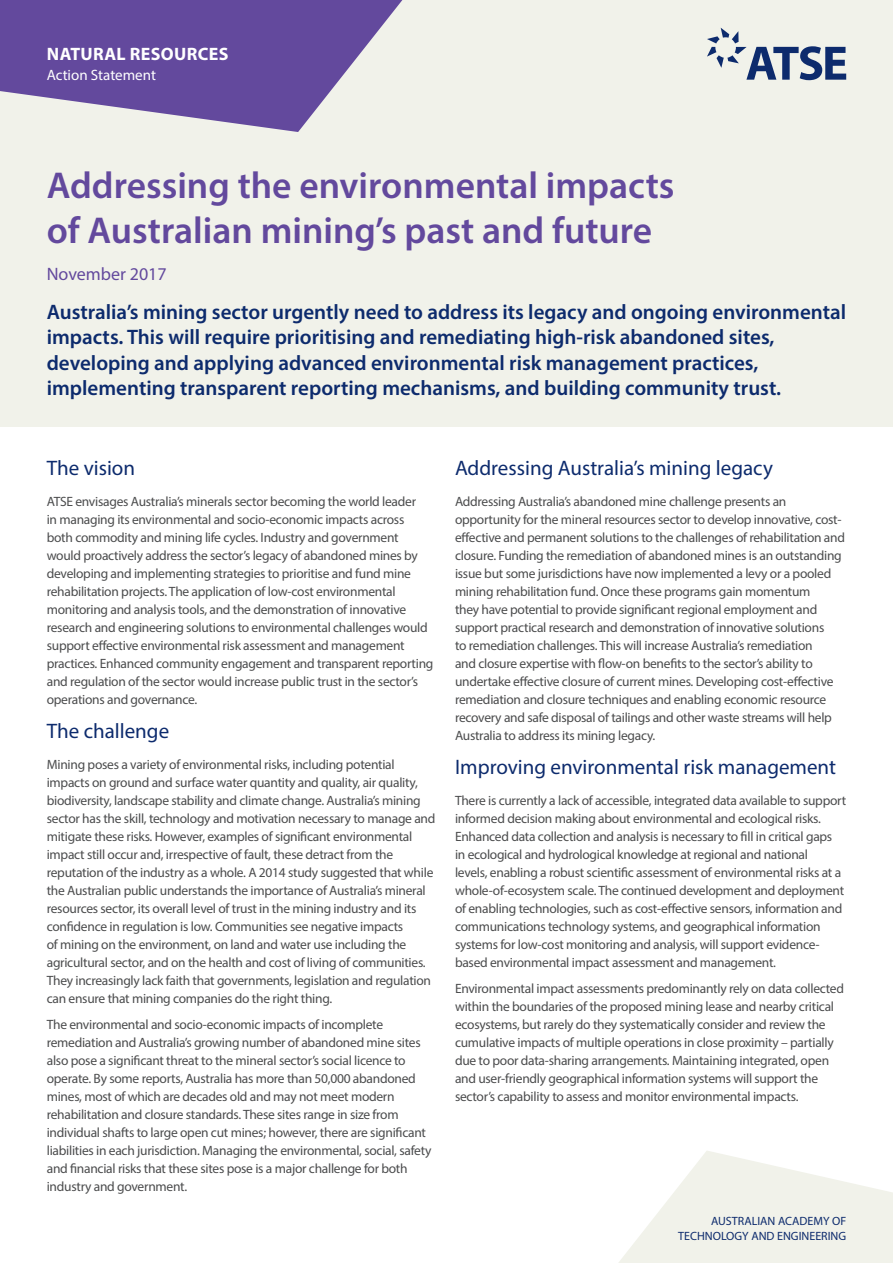
<style>
.page{position:relative;width:893px;height:1263px;background:#fff}
.page>*{position:absolute;margin:0;border:0;box-sizing:border-box;transform-origin:0 0}
.Document_Title{font:600 37.5px/45px "Myriad Pro";color:#63499d}
.Introduction_Copy{font:600 21px/25.5px "Myriad Pro";color:#0d2b6d}
.Content_Heading{font:21px "Myriad Pro";color:#0d2b6d}
.Division_Title{font:700 18px "Myriad Pro";letter-spacing:.02em;color:#fff}
.t1{font:18px "Myriad Pro";color:#63499d}
.Division_Title-2{font:15px "Myriad Pro";color:#fff}
.Body_Copy{font:13.5px/18px "Myriad Pro";letter-spacing:-.02em;color:#4b4c4d}
.t2{font:12px "Myriad Pro";color:#0d2b6d}
</style>
<div class="page">
<div style="left:0;top:0;width:893px;height:426px;background:#f1f2ea"></div>
<svg style="left:0;top:0;width:402px;height:132px;fill:#63499d"></svg>
<svg style="left:707px;top:28px;width:139px;height:52px"></svg>
<svg style="left:619px;top:1151px;width:274px;height:112px"></svg>
<p class="Division_Title" style="left:47px;top:42px;width:183px">NATURAL RESOURCES</p>
<p class="Division_Title-2" style="left:47px;top:65px;width:111px">Action Statement</p>
<p class="Document_Title" style="left:47px;top:162px;width:629px">Addressing the environmental impacts of Australian mining’s past and future</p>
<p class="t1" style="left:47px;top:263px;width:122px">November 2017</p>
<p class="Introduction_Copy" style="left:47px;top:298px;width:801px">Australia’s mining sector urgently need to address its legacy and ongoing environmental impacts. This will require prioritising and remediating high-risk abandoned sites, developing and applying advanced environmental risk management practices, implementing transparent reporting mechanisms, and building community trust.</p>
<p class="Content_Heading" style="left:47px;top:455px;width:90px">The vision</p>
<p class="Body_Copy" style="left:47px;top:492px;width:388px">ATSE envisages Australia’s minerals sector becoming the world leader<br>in managing its environmental and socio-economic impacts across both commodity and mining life cycles. Industry and government would proactively address the sector’s legacy of abandoned mines by developing and implementing strategies to prioritise and fund mine rehabilitation projects. The application of low-cost environmental monitoring and analysis tools, and the demonstration of innovative research and engineering solutions to environmental challenges would support effective environmental risk assessment and management practices. Enhanced community engagement and transparent reporting and regulation of the sector would increase public trust in the sector’s operations and governance.</p>
<p class="Content_Heading" style="left:47px;top:718px;width:124px">The challenge</p>
<p class="Body_Copy" style="left:47px;top:755px;width:390px">Mining poses a variety of environmental risks, including potential impacts on ground and surface water quantity and quality, air quality, biodiversity, landscape stability and climate change. Australia’s mining sector has the skill, technology and motivation necessary to manage and mitigate these risks. However, examples of significant environmental impact still occur and, irrespective of fault, these detract from the reputation of the industry as a whole. A 2014 study suggested that while the Australian public understands the importance of Australia’s mineral resources sector, its overall level of trust in the mining industry and its confidence in regulation is low. Communities see negative impacts<br>of mining on the environment, on land and water use including the agricultural sector, and on the health and cost of living of communities.<br>They increasingly lack faith that governments, legislation and regulation can ensure that mining companies do the right thing.</p>
<p class="Body_Copy" style="left:47px;top:1015px;width:386px">The environmental and socio-economic impacts of incomplete remediation and Australia’s growing number of abandoned mine sites also pose a significant threat to the mineral sector’s social licence to operate. By some reports, Australia has more than 50,000 abandoned mines, most of which are decades old and may not meet modern rehabilitation and closure standards. These sites range in size from individual shafts to large open cut mines; however, there are significant liabilities in each jurisdiction. Managing the environmental, social, safety and financial risks that these sites pose is a major challenge for both industry and government.</p>
<p class="Content_Heading" style="left:455px;top:455px;width:319px">Addressing Australia’s mining legacy</p>
<p class="Body_Copy" style="left:455px;top:492px;width:391px">Addressing Australia’s abandoned mine challenge presents an opportunity for the mineral resources sector to develop innovative, cost&shy;effective and permanent solutions to the challenges of rehabilitation and closure. Funding the remediation of abandoned mines is an outstanding issue but some jurisdictions have now implemented a levy or a pooled mining rehabilitation fund. Once these programs gain momentum<br>they have potential to provide significant regional employment and support practical research and demonstration of innovative solutions<br>to remediation challenges. This will increase Australia’s remediation<br>and closure expertise with flow-on benefits to the sector’s ability to undertake effective closure of current mines. Developing cost-effective remediation and closure techniques and enabling economic resource recovery and safe disposal of tailings and other waste streams will help Australia to address its mining legacy.</p>
<p class="Content_Heading" style="left:455px;top:754px;width:383px">Improving environmental risk management</p>
<p class="Body_Copy" style="left:455px;top:791px;width:393px">There is currently a lack of accessible, integrated data available to support informed decision making about environmental and ecological risks.<br>Enhanced data collection and analysis is necessary to fill in critical gaps<br>in ecological and hydrological knowledge at regional and national<br>levels, enabling a robust scientific assessment of environmental risks at a whole-of-ecosystem scale. The continued development and deployment of enabling technologies, such as cost-effective sensors, information and communications technology systems, and geographical information systems for low-cost monitoring and analysis, will support evidence&shy;based environmental impact assessment and management.</p>
<p class="Body_Copy" style="left:455px;top:979px;width:390px">Environmental impact assessments predominantly rely on data collected within the boundaries of the proposed mining lease and nearby critical ecosystems, but rarely do they systematically consider and review the cumulative impacts of multiple operations in close proximity – partially due to poor data-sharing arrangements. Maintaining integrated, open and user-friendly geographical information systems will support the sector’s capability to assess and monitor environmental impacts.</p>
<p class="t2" style="left:711px;top:1214px;width:137px">AUSTRALIAN ACADEMY OF</p>
<p class="t2" style="left:678px;top:1228px;width:169px">TECHNOLOGY AND ENGINEERING</p>
</div>
